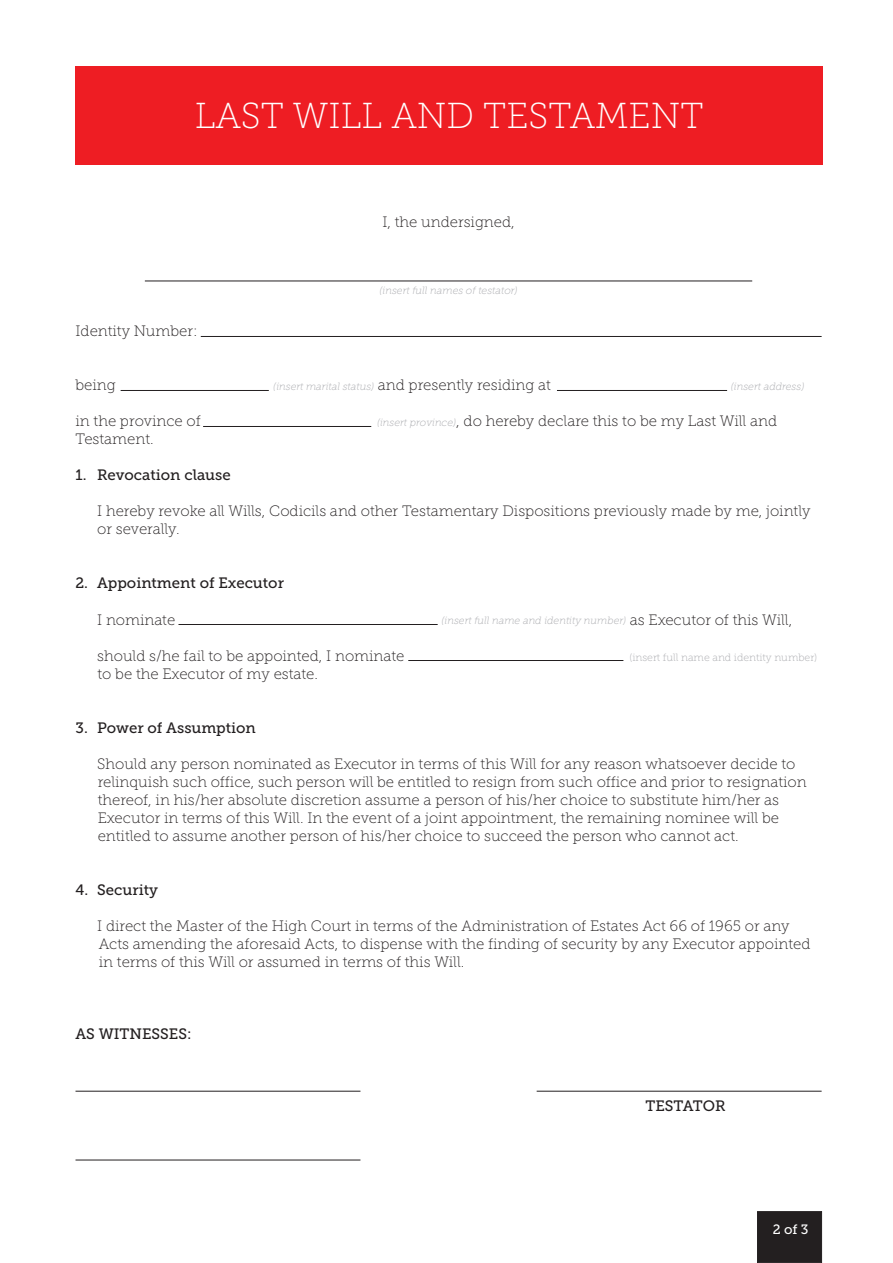
<style>
.page{position:relative;width:893px;height:1263px;background:#fff}
.page>*{position:absolute;margin:0;border:0;box-sizing:border-box;transform-origin:0 0}
.t1{font:36px "Museo Slab 100";color:#fff}
.t2{font:15px/18px "Museo Slab 100";color:#231f20}
.t3{font:15px "Museo Slab 500";color:#231f20}
.t4{font:13.5px "Museo Slab 500";color:#fff}
.t5{font:italic 10.5px "Museo Slab 100";color:#a8a9ad}
.t6{font:10.5px "Museo Slab 100";color:#a8a9ad}
</style>
<div class="page">
<div style="left:757px;top:1211px;width:65px;height:52px;background:#231f20"></div>
<div style="left:75px;top:66px;width:747px;height:98px;background:#ee1d23"></div>
<hr style="left:145px;top:281px;width:607px;height:1px;background:#231f20">
<hr style="left:201px;top:336px;width:621px;height:1px;background:#231f20">
<hr style="left:121px;top:390px;width:148px;height:1px;background:#231f20">
<hr style="left:557px;top:390px;width:170px;height:1px;background:#231f20">
<hr style="left:203px;top:426px;width:168px;height:1px;background:#231f20">
<hr style="left:178px;top:624px;width:260px;height:1px;background:#231f20">
<hr style="left:408px;top:660px;width:215px;height:1px;background:#231f20">
<hr style="left:76px;top:1091px;width:284px;height:1px;background:#231f20">
<hr style="left:76px;top:1160px;width:284px;height:1px;background:#231f20">
<hr style="left:537px;top:1091px;width:285px;height:1px;background:#231f20">
<h1 class="t1" style="left:195px;top:101px;width:510px">LAST WILL AND TESTAMENT</h1>
<p class="t2" style="left:382px;top:214px;width:134px">I, the undersigned,</p>
<p class="t2" style="left:76px;top:324px;width:124px">Identity Number:</p>
<p class="t5" style="left:380px;top:287px;width:140px">(insert full names of testator)</p>
<p class="t2" style="left:76px;top:378px;width:42px">being</p>
<p class="t2" style="left:378px;top:378px;width:175px">and presently residing at</p>
<p class="t2" style="left:76px;top:414px;width:127px">in the province of</p>
<p class="t2" style="left:456px;top:414px;width:322px">, do hereby declare this to be my Last Will and</p>
<p class="t2" style="left:76px;top:432px;width:80px">Testament.</p>
<p class="t3" style="left:76px;top:469px;width:157px">1. Revocation clause</p>
<p class="t2" style="left:97px;top:504px;width:715px">I hereby revoke all Wills, Codicils and other Testamentary Dispositions previously made by me, jointly or severally.</p>
<p class="t3" style="left:76px;top:577px;width:210px">2. Appointment of Executor</p>
<p class="t2" style="left:97px;top:612px;width:80px">I nominate</p>
<p class="t2" style="left:630px;top:612px;width:164px">as Executor of this Will,</p>
<p class="t2" style="left:97px;top:648px;width:309px">should s/he fail to be appointed, I nominate to be the Executor of my estate.</p>
<p class="t5" style="left:273px;top:383px;width:102px">(insert marital status)</p>
<p class="t5" style="left:731px;top:383px;width:75px">(insert address)</p>
<p class="t5" style="left:377px;top:419px;width:81px">(insert province)</p>
<p class="t5" style="left:442px;top:617px;width:186px">(insert full name and identity number)</p>
<p class="t6" style="left:629px;top:653px;width:189px">(insert full name and identity number)</p>
<p class="t3" style="left:76px;top:721px;width:182px">3. Power of Assumption</p>
<p class="t2" style="left:97px;top:756px;width:711px">Should any person nominated as Executor in terms of this Will for any reason whatsoever decide to relinquish such office, such person will be entitled to resign from such office and prior to resignation thereof, in his/her absolute discretion assume a person of his/her choice to substitute him/her as Executor in terms of this Will. In the event of a joint appointment, the remaining nominee will be entitled to assume another person of his/her choice to succeed the person who cannot act.</p>
<p class="t3" style="left:75px;top:883px;width:84px">4. Security</p>
<p class="t2" style="left:97px;top:918px;width:715px">I direct the Master of the High Court in terms of the Administration of Estates Act 66 of 1965 or any<br>Acts amending the aforesaid Acts, to dispense with the finding of security by any Executor appointed in terms of this Will or assumed in terms of this Will.</p>
<p class="t3" style="left:75px;top:1027px;width:118px">AS WITNESSES:</p>
<p class="t3" style="left:645px;top:1099px;width:82px">TESTATOR</p>
<p class="t4" style="left:773px;top:1224px;width:37px">2 of 3</p>
</div>
